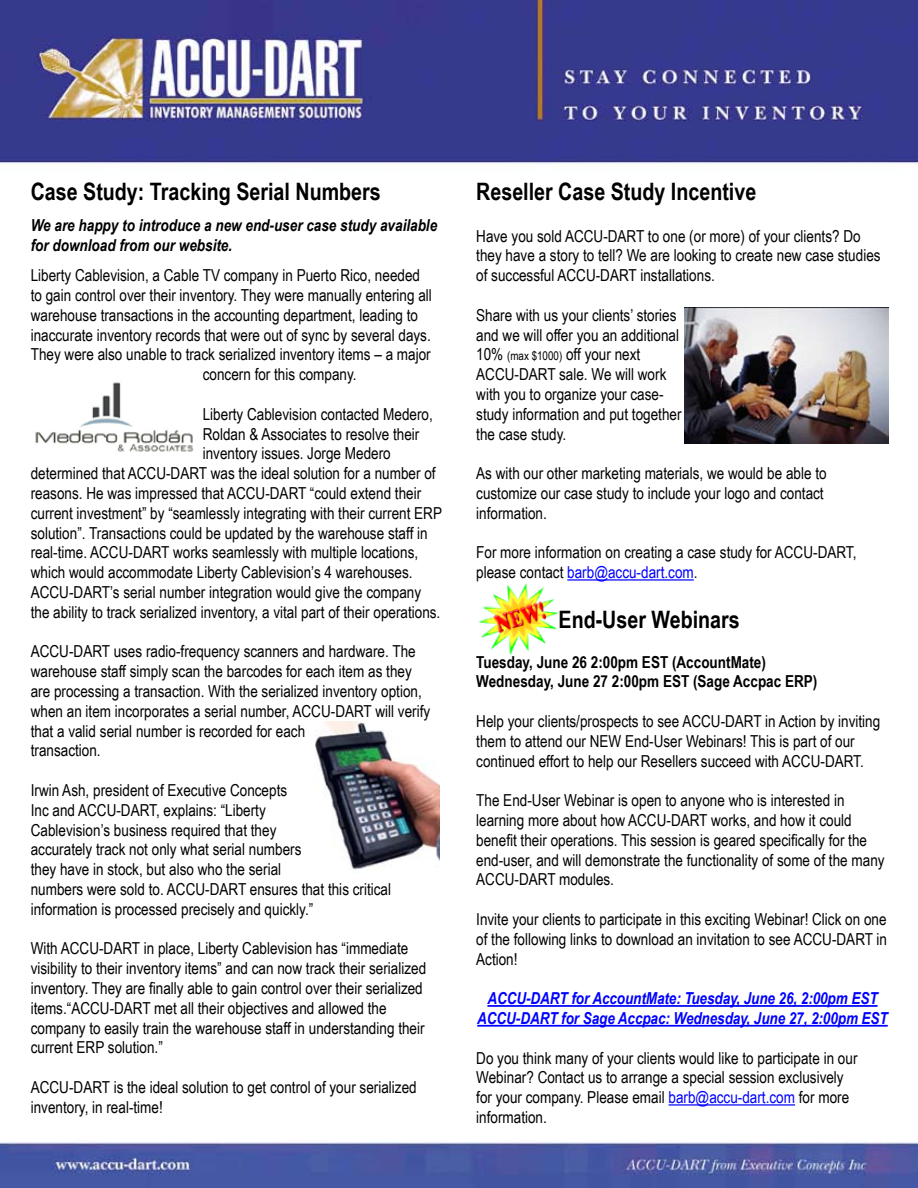
<style>
.page{position:relative;width:918px;height:1188px;background:#fff}
.page>*{position:absolute;margin:0;border:0;box-sizing:border-box;transform-origin:0 0}
.t1{font:700 24px "Arial Narrow";color:#000}
.t2{font:16.5px/19.8px "Arial Narrow";color:#000}
.t3{font:italic 700 16.5px/19.8px "Arial Narrow";letter-spacing:-.005em;color:#00f;text-align:center}
.t4{font:italic 700 16.5px/19.8px "Arial Narrow";color:#000}
.t5{font:700 16.5px/19.8px "Arial Narrow";color:#000}
.s1{font-size:12px}
.s2{color:#00f}
</style>
<div class="page">
<img style="left:0;top:0;width:918px;height:1188px">
<hr style="left:567px;top:579px;width:127px;height:2px;background:#00f">
<hr style="left:487px;top:1005px;width:391px;height:2px;background:#00f">
<hr style="left:477px;top:1025px;width:411px;height:2px;background:#00f">
<hr style="left:669px;top:1104px;width:126px;height:2px;background:#00f">
<img style="left:32px;top:373px;width:163px;height:81px">
<img style="left:315px;top:722px;width:125px;height:152px">
<img style="left:684px;top:308px;width:204px;height:136px">
<img style="left:478px;top:583px;width:81px;height:72px">
<h1 class="t1" style="left:31px;top:174px;width:352px">Case Study: Tracking Serial Numbers</h1>
<p class="t4" style="left:31px;top:214px;width:408px">We are happy to introduce a new end-user case study available for download from our website.</p>
<p class="t2" style="left:31px;top:265px;width:391px">Liberty Cablevision, a Cable TV company in Puerto Rico, needed</p>
<p class="t2" style="left:31px;top:285px;width:403px">to gain control over their inventory. They were manually entering all</p>
<p class="t2" style="left:31px;top:304px;width:389px">warehouse transactions in the accounting department, leading to</p>
<p class="t2" style="left:31px;top:324px;width:402px">inaccurate inventory records that were out of sync by several days.</p>
<p class="t2" style="left:31px;top:344px;width:402px">They were also unable to track serialized inventory items – a major</p>
<p class="t2" style="left:203px;top:364px;width:155px">concern for this company.</p>
<p class="t2" style="left:203px;top:403px;width:232px">Liberty Cablevision contacted Medero,</p>
<p class="t2" style="left:203px;top:423px;width:218px">Roldan &amp; Associates to resolve their</p>
<p class="t2" style="left:203px;top:443px;width:190px">inventory issues. Jorge Medero</p>
<p class="t2" style="left:31px;top:463px;width:406px">determined that ACCU-DART was the ideal solution for a number of</p>
<p class="t2" style="left:31px;top:483px;width:392px">reasons. He was impressed that ACCU-DART “could extend their</p>
<p class="t2" style="left:31px;top:502px;width:413px">current investment” by “seamlessly integrating with their current ERP</p>
<p class="t2" style="left:31px;top:522px;width:398px">solution”. Transactions could be updated by the warehouse staff in</p>
<p class="t2" style="left:31px;top:542px;width:389px">real-time. ACCU-DART works seamlessly with multiple locations,</p>
<p class="t2" style="left:31px;top:562px;width:383px">which would accommodate Liberty Cablevision’s 4 warehouses.</p>
<p class="t2" style="left:31px;top:582px;width:392px">ACCU-DART’s serial number integration would give the company</p>
<p class="t2" style="left:31px;top:601px;width:411px">the ability to track serialized inventory, a vital part of their operations.</p>
<p class="t2" style="left:31px;top:641px;width:401px">ACCU-DART uses radio-frequency scanners and hardware. The warehouse staff simply scan the barcodes for each item as they are processing a transaction. With the serialized inventory option, when an item incorporates a serial number, ACCU-DART will verify that a valid serial number is recorded for each<br>transaction.</p>
<p class="t2" style="left:31px;top:780px;width:362px">Irwin Ash, president of Executive Concepts<br>Inc and ACCU-DART, explains: “Liberty<br>Cablevision’s business required that they<br>accurately track not only what serial numbers<br>they have in stock, but also who the serial<br>numbers were sold to. ACCU-DART ensures that this critical information is processed precisely and quickly.”</p>
<p class="t2" style="left:31px;top:938px;width:397px">With ACCU-DART in place, Liberty Cablevision has “immediate visibility to their inventory items” and can now track their serialized inventory. They are finally able to gain control over their serialized items.“ACCU-DART met all their objectives and allowed the company to easily train the warehouse staff in understanding their current ERP solution.”</p>
<p class="t2" style="left:31px;top:1077px;width:388px">ACCU-DART is the ideal solution to get control of your serialized inventory, in real-time!</p>
<h1 class="t1" style="left:476px;top:174px;width:282px">Reseller Case Study Incentive</h1>
<p class="t2" style="left:476px;top:225px;width:406px">Have you sold ACCU-DART to one (or more) of your clients? Do they have a story to tell? We are looking to create new case studies of successful ACCU-DART installations.</p>
<p class="t2" style="left:476px;top:304px;width:207px">Share with us your clients’ stories and we will offer you an additional<br>10% <span class="s1">(max $1000)</span> off your next<br>ACCU-DART sale. We will work with you to organize your case&shy;study information and put together the case study.</p>
<p class="t2" style="left:476px;top:463px;width:352px">As with our other marketing materials, we would be able to customize our case study to include your logo and contact information.</p>
<p class="t2" style="left:476px;top:542px;width:382px">For more information on creating a case study for ACCU-DART, please contact <span class="s2">barb@accu-dart.com</span>.</p>
<h1 class="t1" style="left:559px;top:601px;width:183px">End-User Webinars</h1>
<p class="t5" style="left:476px;top:651px;width:343px">Tuesday, June 26 2:00pm EST (AccountMate)<br>Wednesday, June 27 2:00pm EST (Sage Accpac ERP)</p>
<p class="t2" style="left:476px;top:711px;width:406px">Help your clients/prospects to see ACCU-DART in Action by inviting them to attend our NEW End-User Webinars! This is part of our continued effort to help our Resellers succeed with ACCU-DART.</p>
<p class="t2" style="left:476px;top:790px;width:410px">The End-User Webinar is open to anyone who is interested in learning more about how ACCU-DART works, and how it could benefit their operations. This session is geared specifically for the end-user, and will demonstrate the functionality of some of the many ACCU-DART modules.</p>
<p class="t2" style="left:476px;top:909px;width:412px;text-align:justify">Invite your clients to participate in this exciting Webinar! Click on one of the following links to download an invitation to see ACCU-DART in Action!</p>
<p class="t3" style="left:477px;top:988px;width:412px">ACCU-DART for AccountMate: Tuesday, June 26, 2:00pm EST<br>ACCU-DART for Sage Accpac: Wednesday, June 27, 2:00pm EST</p>
<p class="t2" style="left:476px;top:1047px;width:383px">Do you think many of your clients would like to participate in our Webinar? Contact us to arrange a special session exclusively for your company. Please email <span class="s2">barb@accu-dart.com</span> for more information.</p>
</div>
